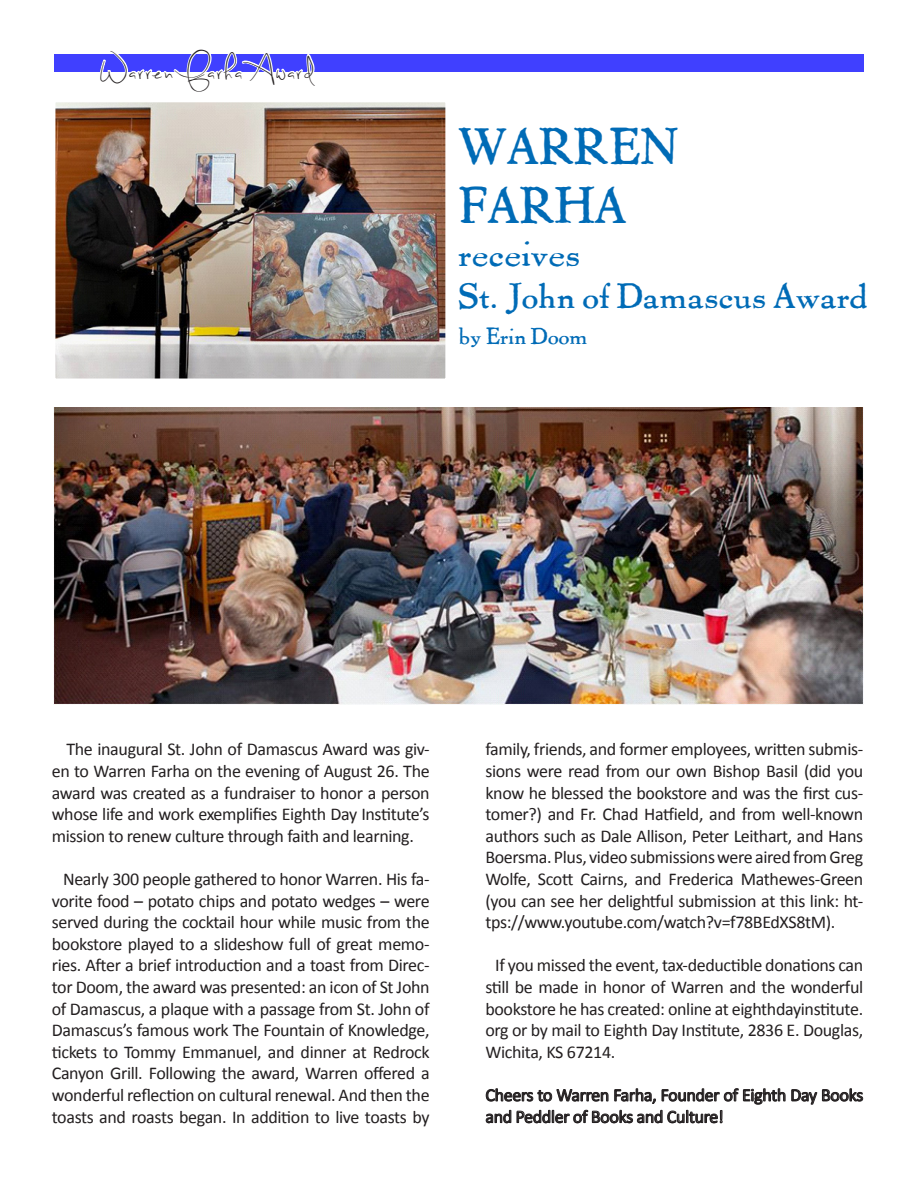
<style>
.page{position:relative;width:918px;height:1188px;background:#fff}
.page>*{position:absolute;margin:0;border:0;box-sizing:border-box;transform-origin:0 0}
.t1{font:49.5px/59.4px "Thomas Paine Regular SWFTE";letter-spacing:-.02em;color:#006bb6}
.t2{font:36px "Thomas Paine Regular SWFTE";color:#006bb6}
.t3{font:34.5px "Thomas Paine Regular SWFTE";letter-spacing:-.02em;color:#006bb6}
.t4{font:31.5px "Sweetly Broken";letter-spacing:.06em;color:#231f20}
.t5{font:22.5px "Thomas Paine Regular SWFTE";letter-spacing:-.02em;color:#006bb6}
.t6{font:18px/21.6px "Calibri";letter-spacing:-.02em;color:#231f20;text-align:justify}
</style>
<div class="page">
<img style="left:54px;top:408px;width:809px;height:297px">
<div style="left:54px;top:54px;width:810px;height:18px;background:#4040ff"></div>
<svg style="left:100px;top:54px;width:215px;height:18px"></svg>
<img style="left:56px;top:103px;width:388px;height:275px">
<div style="left:49px;top:96px;width:402px;height:289px;border:6px solid #fff"></div>
<svg style="left:485px;top:1088px;width:379px;height:36px"></svg>
<h3 class="t4" style="left:100px;top:48px;width:215px">Warren Farha Award</h3>
<h1 class="t1" style="left:458px;top:115px;width:222px">Warren<br>Farha</h1>
<h2 class="t2" style="left:458px;top:230px;width:125px">receives</h2>
<h3 class="t3" style="left:458px;top:273px;width:412px">St. John of Damascus Award</h3>
<p class="t5" style="left:458px;top:321px;width:132px">by Erin Doom</p>
<p class="t6" style="left:52px;top:739px;width:379px;text-indent:15px">The inaugural St. John of Damascus Award was giv&shy;en to Warren Farha on the evening of August 26. The award was created as a fundraiser to honor a person whose life and work exemplifies Eighth Day Institute’s mission to renew culture through faith and learning.</p>
<p class="t6" style="left:52px;top:868px;width:379px;text-indent:11px">Nearly 300 people gathered to honor Warren. His fa&shy;vorite food – potato chips and potato wedges – were served during the cocktail hour while music from the bookstore played to a slideshow full of great memo&shy;ries. After a brief introduction and a toast from Direc&shy;tor Doom, the award was presented: an icon of St John of Damascus, a plaque with a passage from St. John of Damascus’s famous work The Fountain of Knowledge, tickets to Tommy Emmanuel, and dinner at Redrock Canyon Grill. Following the award, Warren offered a wonderful reflection on cultural renewal. And then the toasts and roasts began. In addition to live toasts by</p>
<p class="t6" style="left:485px;top:739px;width:379px">family, friends, and former employees, written submis&shy;sions were read from our own Bishop Basil (did you know he blessed the bookstore and was the first cus&shy;tomer?) and Fr. Chad Hatfield, and from well-known authors such as Dale Allison, Peter Leithart, and Hans Boersma. Plus, video submissions were aired from Greg Wolfe, Scott Cairns, and Frederica Mathewes-Green (you can see her delightful submission at this link: ht&shy;tps://www.youtube.com/watch?v=f78BEdXS8tM).</p>
<p class="t6" style="left:485px;top:955px;width:379px;text-indent:10px">If you missed the event, tax-deductible donations can still be made in honor of Warren and the wonderful bookstore he has created: online at eighthdayinstitute. org or by mail to Eighth Day Institute, 2836 E. Douglas, Wichita, KS 67214.</p>
<p class="t6" style="left:485px;top:1084px;width:379px">Cheers to Warren Farha, Founder of Eighth Day Books and Peddler of Books and Culture!</p>
</div>
